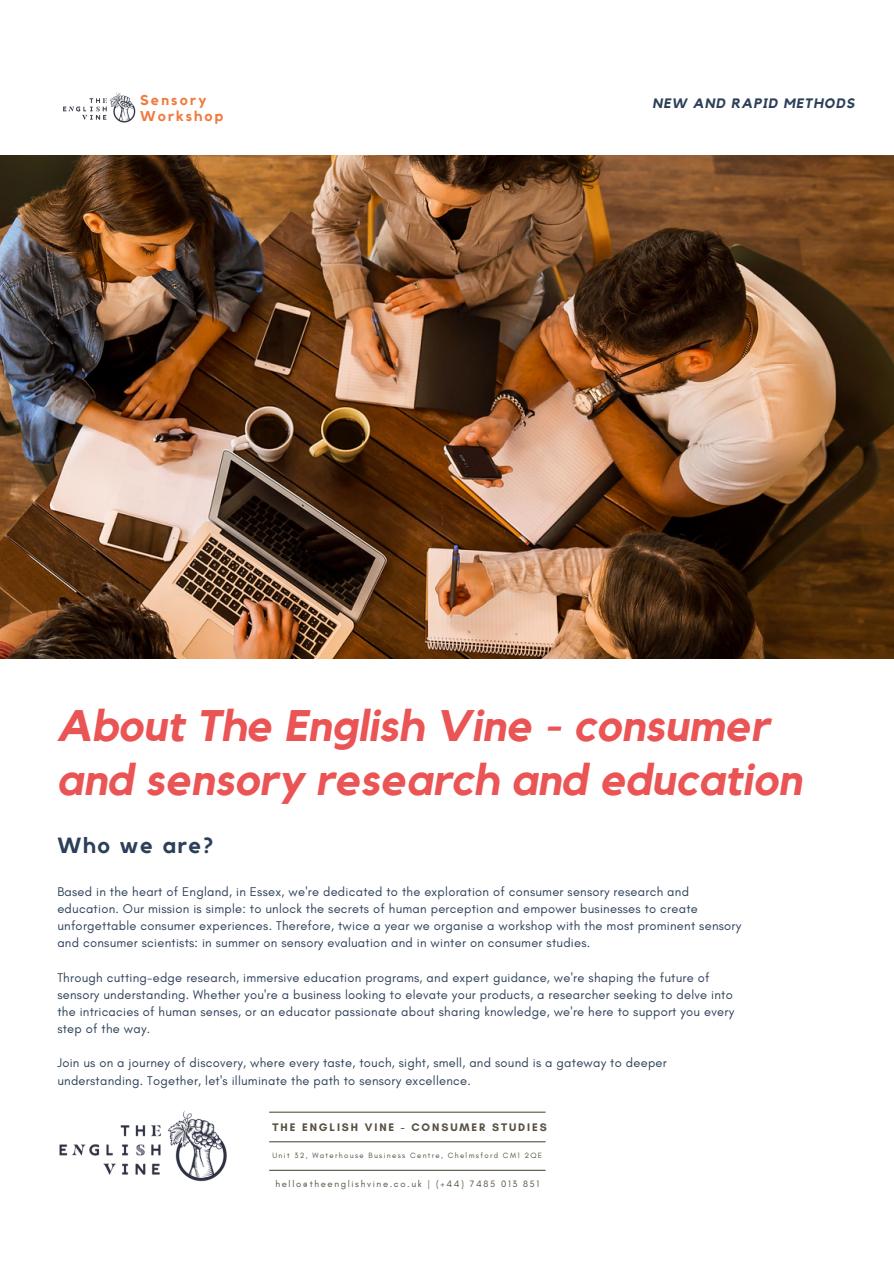
<style>
.page{position:relative;width:894px;height:1264px;background:#fff}
.page>*{position:absolute;margin:0;border:0;box-sizing:border-box;transform-origin:0 0}
.t1{font:italic 700 43.95px/54px "Kollektif";color:#ea5455}
.t2{font:700 21.9px "Kollektif";letter-spacing:.08em;color:#2d4059}
.t3{font:700 14.25px/16px "Kollektif";letter-spacing:.15em;color:#f07b3f}
.t4{font:italic 700 13.65px "Kollektif";letter-spacing:.08em;color:#2d4059}
.t5{font:12.9px/17.1px "Glacial Indifference";letter-spacing:.02em;color:#2d4059}
.t6{font:700 11.1px "Glacial Indifference";letter-spacing:.17em;color:#585242}
.t7{font:9.45px "Glacial Indifference";letter-spacing:.17em;color:#585242}
.t8{font:7.8px "Glacial Indifference";letter-spacing:.17em;color:#585242}
</style>
<div class="page">
<img style="left:0;top:155px;width:893px;height:503px">
<img style="left:59px;top:1110px;width:168px;height:72px">
<img style="left:63px;top:92px;width:73px;height:31px">
<hr style="left:269px;top:1111px;width:276px;height:1px;background:#585242">
<hr style="left:269px;top:1141px;width:276px;height:1px;background:#585242">
<hr style="left:269px;top:1169px;width:276px;height:1px;background:#585242">
<p class="t3" style="left:140px;top:93px;width:85px">Sensory<br>Workshop</p>
<p class="t4" style="left:652px;top:97px;width:203px">NEW AND RAPID METHODS</p>
<h4 class="t1" style="left:57px;top:700px;width:746px">About The English Vine - consumer and sensory research and education</h4>
<h3 class="t2" style="left:57px;top:834px;width:158px">Who we are?</h3>
<h1 class="t5" style="left:57px;top:882px;width:685px">Based in the heart of England, in Essex, we're dedicated to the exploration of consumer sensory research and education. Our mission is simple: to unlock the secrets of human perception and empower businesses to create unforgettable consumer experiences. Therefore, twice a year we organise a workshop with the most prominent sensory and consumer scientists: in summer on sensory evaluation and in winter on consumer studies.</h1>
<h2 class="t5" style="left:57px;top:968px;width:678px">Through cutting-edge research, immersive education programs, and expert guidance, we're shaping the future of sensory understanding. Whether you're a business looking to elevate your products, a researcher seeking to delve into the intricacies of human senses, or an educator passionate about sharing knowledge, we're here to support you every step of the way.</h2>
<h5 class="t5" style="left:57px;top:1054px;width:611px">Join us on a journey of discovery, where every taste, touch, sight, smell, and sound is a gateway to deeper understanding. Together, let's illuminate the path to sensory excellence.</h5>
<h6 class="t6" style="left:272px;top:1120px;width:276px">THE ENGLISH VINE - CONSUMER STUDIES</h6>
<p class="t8" style="left:272px;top:1150px;width:271px">Unit 32, Waterhouse Business Centre, Chelmsford CM1 2QE</p>
<p class="t7" style="left:275px;top:1177px;width:265px">hello@theenglishvine.co.uk | (+44) 7485 013 851</p>
</div>
